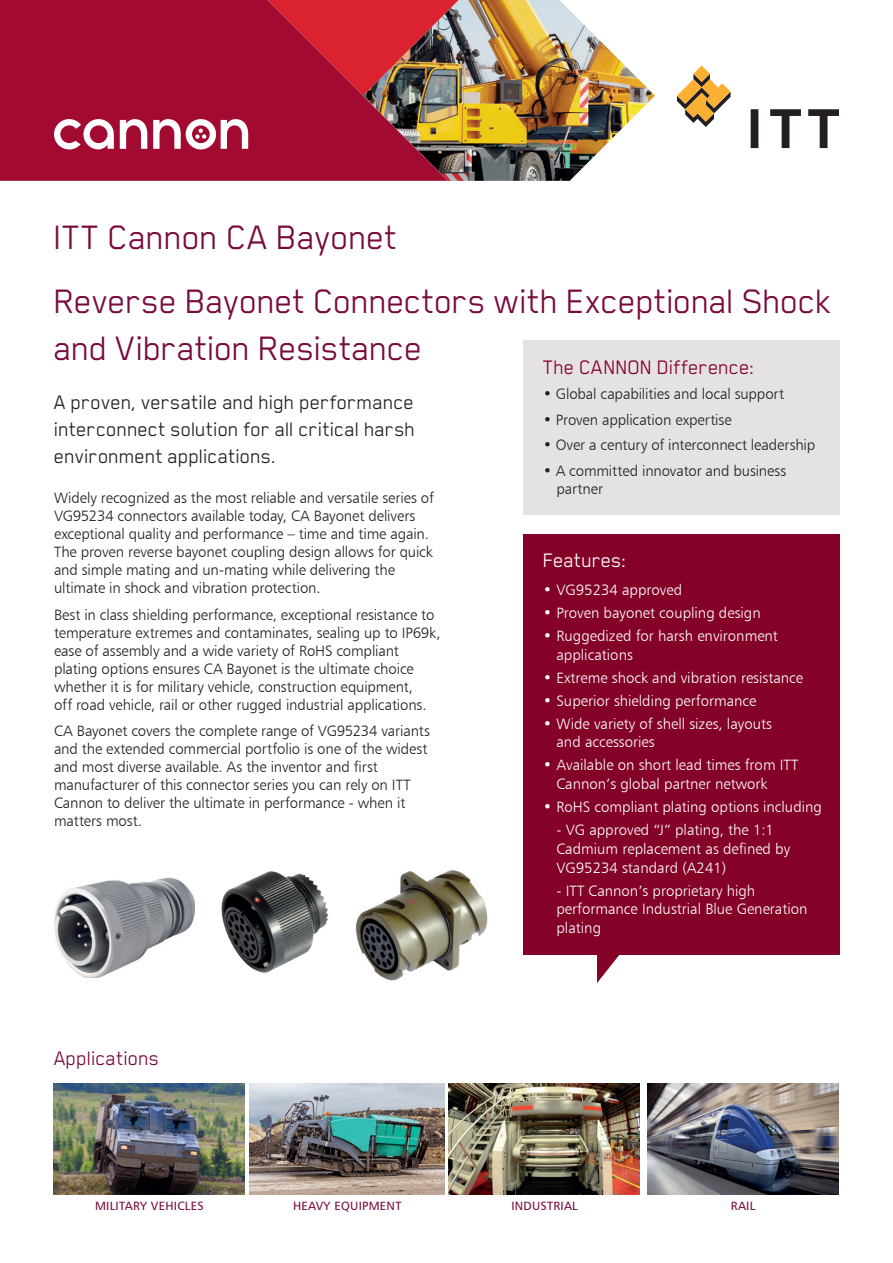
<style>
.page{position:relative;width:893px;height:1263px;background:#fff}
.page>*{position:absolute;margin:0;border:0;box-sizing:border-box;transform-origin:0 0}
.t1{font:39px/64.1px "Blender Pro";letter-spacing:-.015em;color:#790a40}
.t2{font:22.5px/27px "Blender Pro";letter-spacing:-.015em;color:#231f20;text-align:justify}
.t3{font:22.5px "Blender Pro";letter-spacing:-.01em;color:#840128}
.t4{font:22.5px "Blender Pro";letter-spacing:-.01em;color:#790a40}
.t5{font:22.5px "Blender Pro";letter-spacing:-.01em;color:#fff}
.t6{font:15px/18px "Humanist 777 BT Light B";letter-spacing:-.01em;color:#231f20}
.t7{font:15px/18.8px "Humanist 777 BT Light B";color:#fff}
.t8{font:12px "Humanist 777 BT Roman B";letter-spacing:.02em;color:#790a40}
</style>
<div class="page">
<img style="left:54px;top:884px;width:34px;height:94px">
<div style="left:0;top:0;width:363px;height:181px;background:#a30a32"></div>
<img style="left:363px;top:0;width:292px;height:181px">
<svg style="left:267px;top:0;width:192px;height:96px;background:#b02c3b"></svg>
<div style="left:523px;top:534px;width:316px;height:421px;background:#840128"></div>
<svg style="left:677px;top:65px;width:53px;height:62px"></svg>
<svg style="left:751px;top:109px;width:7px;height:39px"></svg>
<svg style="left:770px;top:109px;width:31px;height:39px"></svg>
<svg style="left:808px;top:109px;width:31px;height:39px"></svg>
<svg style="left:597px;top:955px;width:22px;height:28px"></svg>
<svg style="left:120px;top:119px;width:27px;height:30px"></svg>
<svg style="left:54px;top:119px;width:60px;height:31px"></svg>
<svg style="left:153px;top:119px;width:95px;height:30px"></svg>
<img style="left:54px;top:1083px;width:191px;height:111px">
<img style="left:250px;top:1083px;width:194px;height:111px">
<img style="left:448px;top:1083px;width:192px;height:111px">
<img style="left:647px;top:1083px;width:191px;height:111px">
<div style="left:523px;top:341px;width:316px;height:174px;background:#e5e2e2"></div>
<img style="left:355px;top:870px;width:133px;height:111px">
<img style="left:88px;top:871px;width:241px;height:107px">
<h1 class="t1" style="left:54px;top:204px;width:780px">ITT Cannon CA Bayonet<br>Reverse Bayonet Connectors with Exceptional Shock</h1>
<h1 class="t1" style="left:54px;top:315px;width:371px">and Vibration Resistance</h1>
<h2 class="t2" style="left:54px;top:387px;width:363px">A proven, versatile and high performance interconnect solution for all critical harsh environment applications.</h2>
<h2 class="t3" style="left:543px;top:355px;width:213px">The CANNON Difference:</h2>
<p class="t6" style="left:543px;top:385px;width:243px">• Global capabilities and local support</p>
<p class="t6" style="left:543px;top:410px;width:190px">• Proven application expertise</p>
<p class="t6" style="left:543px;top:436px;width:274px">• Over a century of interconnect leadership</p>
<p class="t6" style="left:556px;top:461px;width:231px;text-indent:-14px">• A committed innovator and business partner</p>
<p class="t6" style="left:54px;top:489px;width:381px">Widely recognized as the most reliable and versatile series of VG95234 connectors available today, CA Bayonet delivers exceptional quality and performance – time and time again.<br>The proven reverse bayonet coupling design allows for quick and simple mating and un-mating while delivering the ultimate in shock and vibration protection.</p>
<p class="t6" style="left:54px;top:605px;width:388px">Best in class shielding performance, exceptional resistance to temperature extremes and contaminates, sealing up to IP69k, ease of assembly and a wide variety of RoHS compliant plating options ensures CA Bayonet is the ultimate choice whether it is for military vehicle, construction equipment,<br>off road vehicle, rail or other rugged industrial applications.</p>
<p class="t6" style="left:54px;top:722px;width:377px">CA Bayonet covers the complete range of VG95234 variants and the extended commercial portfolio is one of the widest and most diverse available. As the inventor and first manufacturer of this connector series you can rely on ITT Cannon to deliver the ultimate in performance - when it matters most.</p>
<h2 class="t5" style="left:543px;top:548px;width:85px">Features:</h2>
<p class="t7" style="left:543px;top:580px;width:141px">• VG95234 approved</p>
<p class="t7" style="left:543px;top:603px;width:219px">• Proven bayonet coupling design</p>
<p class="t7" style="left:556px;top:626px;width:223px;text-indent:-14px">• Ruggedized for harsh environment applications</p>
<p class="t7" style="left:543px;top:668px;width:262px">• Extreme shock and vibration resistance</p>
<p class="t7" style="left:543px;top:691px;width:215px">• Superior shielding performance</p>
<p class="t7" style="left:556px;top:714px;width:217px;text-indent:-14px">• Wide variety of shell sizes, layouts and accessories</p>
<p class="t7" style="left:556px;top:755px;width:243px;text-indent:-14px">• Available on short lead times from ITT<br>Cannon’s global partner network</p>
<p class="t7" style="left:543px;top:797px;width:280px">• RoHS compliant plating options including</p>
<p class="t7" style="left:556px;top:820px;width:235px">- VG approved “J” plating, the 1:1<br>Cadmium replacement as defined by<br>VG95234 standard (A241)</p>
<p class="t7" style="left:556px;top:881px;width:253px">- ITT Cannon’s proprietary high performance Industrial Blue Generation plating</p>
<h2 class="t4" style="left:54px;top:1046px;width:107px">Applications</h2>
<p class="t8" style="left:95px;top:1199px;width:110px">MILITARY VEHICLES</p>
<p class="t8" style="left:293px;top:1199px;width:110px">HEAVY EQUIPMENT</p>
<p class="t8" style="left:511px;top:1199px;width:68px">INDUSTRIAL</p>
<p class="t8" style="left:731px;top:1199px;width:26px">RAIL</p>
</div>
